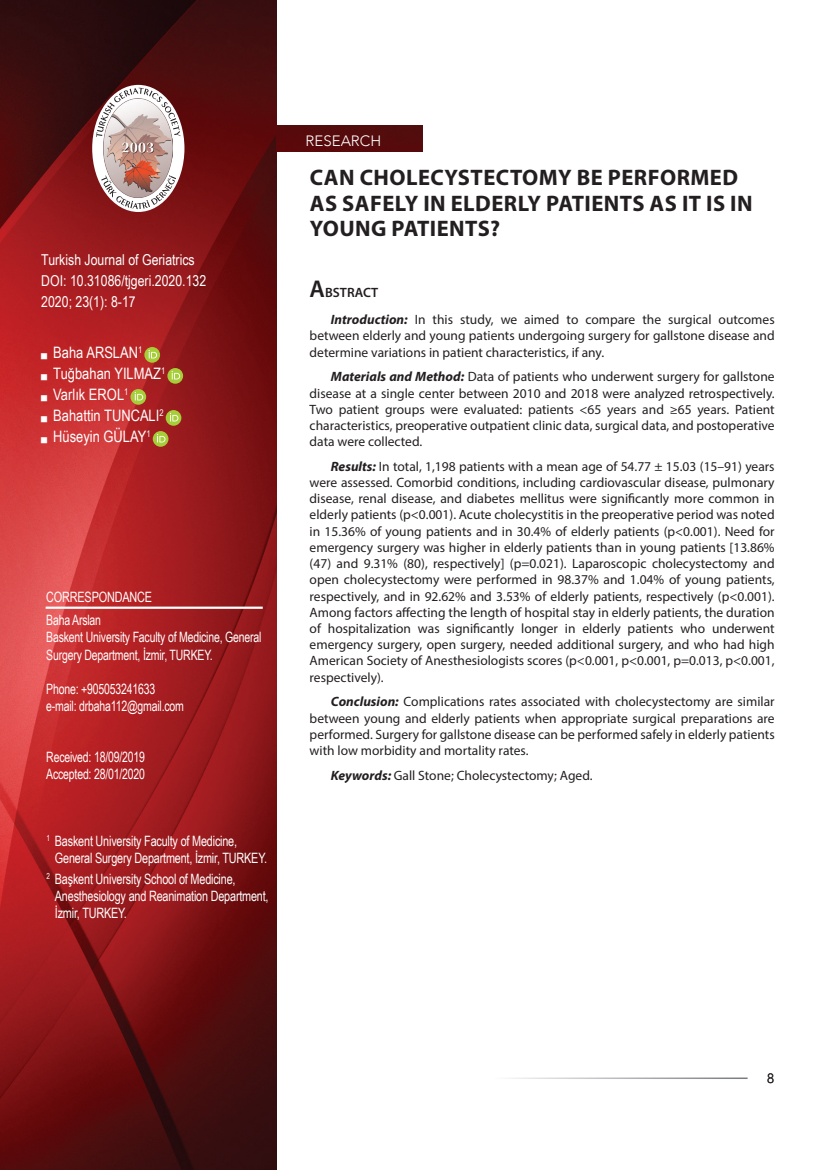
<style>
.page{position:relative;width:830px;height:1170px;background:#fff}
.page>*{position:absolute;margin:0;border:0;box-sizing:border-box;transform-origin:0 0}
.t1{font:700 22.5px/25.5px "Myriad Pro";letter-spacing:.02em;color:#231f20}
.t2{font:15.75px/21px "Arial Narrow";color:#fff}
.t3{font:15px/21px "Arial Narrow";color:#fff}
.t4{font:300 15px "Avenir";color:#fff}
.t5{font:14.25px/17.1px "Arial Narrow";letter-spacing:-.015em;color:#fff;scale:.93 1}
.t6{font:14.25px/17.1px "Arial Narrow";letter-spacing:-.015em;color:#fff;scale:.9 1}
.t7{font:13.5px/16.2px "Myriad Pro";color:#231f20;text-align:justify}
.t8{font:600 13.5px "Myriad Pro";color:#231f20}
.t9{font:300 13.5px "Avenir";color:#231f20}
.s1{font-size:24.3px}
.s2{font-weight:700;font-style:italic}
</style>
<div class="page">
<img style="left:0;top:0;width:276px;height:1169px">
<hr style="left:46px;top:606px;width:216px;height:2px;background:#fff">
<div style="left:276px;top:126px;width:146px;height:25px;background:#560a0b"></div>
<svg style="left:144px;top:347px;width:16px;height:15px"></svg>
<svg style="left:148px;top:350px;width:9px;height:8px"></svg>
<svg style="left:167px;top:368px;width:16px;height:15px"></svg>
<svg style="left:171px;top:371px;width:9px;height:8px"></svg>
<svg style="left:130px;top:389px;width:16px;height:15px"></svg>
<svg style="left:135px;top:392px;width:8px;height:8px"></svg>
<svg style="left:166px;top:410px;width:15px;height:15px"></svg>
<svg style="left:170px;top:413px;width:8px;height:8px"></svg>
<svg style="left:153px;top:431px;width:15px;height:15px"></svg>
<svg style="left:157px;top:434px;width:8px;height:8px"></svg>
<div style="left:92px;top:85px;width:92px;height:127px;background:#fff;border-radius:50%"></div>
<img style="left:104px;top:137px;width:69px;height:38px">
<svg style="left:96px;top:88px;width:84px;height:49px"></svg>
<svg style="left:101px;top:175px;width:75px;height:34px"></svg>
<svg style="left:41px;top:353px;width:6px;height:6px"></svg>
<svg style="left:41px;top:374px;width:6px;height:6px"></svg>
<svg style="left:41px;top:395px;width:6px;height:6px"></svg>
<svg style="left:41px;top:416px;width:6px;height:6px"></svg>
<svg style="left:41px;top:437px;width:6px;height:6px"></svg>
<p class="t3" style="left:41px;top:249px;width:166px">Turkish Journal of Geriatrics<br>DOI: 10.31086/tjgeri.2020.132<br>2020; 23(1): 8-17</p>
<p class="t2" style="left:53px;top:341px;width:113px">Baha ARSLAN<sup>1<br></sup>Tuğbahan YILMAZ<sup>1<br></sup>Varlık EROL<sup>1<br></sup>Bahattin TUNCALI<sup>2<br></sup>Hüseyin GÜLAY<sup>1</sup></p>
<p class="t5" style="left:46px;top:588px;width:115px">CORRESPONDANCE</p>
<p class="t6" style="left:46px;top:611px;width:240px">Baha Arslan<br>Baskent University Faculty of Medicine, General<br>Surgery Department, İzmir, TURKEY.</p>
<p class="t6" style="left:46px;top:679px;width:154px">Phone: +905053241633 e-mail: drbaha112@gmail.com</p>
<p class="t6" style="left:46px;top:748px;width:111px">Received: 18/09/2019<br>Accepted: 28/01/2020</p>
<p class="t5" style="left:55px;top:831px;width:229px;text-indent:-9px"><sup>1</sup> Baskent University Faculty of Medicine,<br>General Surgery Department, İzmir, TURKEY.</p>
<p class="t5" style="left:55px;top:870px;width:231px;text-indent:-9px"><sup>2</sup> Başkent University School of Medicine,<br>Anesthesiology and Reanimation Department,<br>İzmir, TURKEY.</p>
<p class="t4" style="left:305px;top:131px;width:77px">RESEARCH</p>
<h1 class="t1" style="left:310px;top:164px;width:444px">CAN CHOLECYSTECTOMY BE PERFORMED<br>AS SAFELY IN ELDERLY PATIENTS AS IT IS IN<br>YOUNG PATIENTS?</h1>
<p class="t8" style="left:309px;top:284px;width:70px"><span class="s1">A</span>BSTRACT</p>
<p class="t7" style="left:309px;top:311px;width:466px;text-indent:21px"><span class="s2">Introduction:</span> In this study, we aimed to compare the surgical outcomes between elderly and young patients undergoing surgery for gallstone disease and determine variations in patient characteristics, if any.</p>
<p class="t7" style="left:309px;top:368px;width:466px;text-indent:21px"><span class="s2">Materials and Method:</span> Data of patients who underwent surgery for gallstone disease at a single center between 2010 and 2018 were analyzed retrospectively.<br>Two patient groups were evaluated: patients &lt;65 years and ≥65 years. Patient characteristics, preoperative outpatient clinic data, surgical data, and postoperative data were collected.</p>
<p class="t7" style="left:309px;top:458px;width:466px;text-indent:21px"><span class="s2">Results:</span> In total, 1,198 patients with a mean age of 54.77 ± 15.03 (15–91) years were assessed. Comorbid conditions, including cardiovascular disease, pulmonary disease, renal disease, and diabetes mellitus were significantly more common in elderly patients (p&lt;0.001). Acute cholecystitis in the preoperative period was noted in 15.36% of young patients and in 30.4% of elderly patients (p&lt;0.001). Need for emergency surgery was higher in elderly patients than in young patients [13.86% (47) and 9.31% (80), respectively] (p=0.021). Laparoscopic cholecystectomy and open cholecystectomy were performed in 98.37% and 1.04% of young patients, respectively, and in 92.62% and 3.53% of elderly patients, respectively (p&lt;0.001).<br>Among factors affecting the length of hospital stay in elderly patients, the duration of hospitalization was significantly longer in elderly patients who underwent emergency surgery, open surgery, needed additional surgery, and who had high American Society of Anesthesiologists scores (p&lt;0.001, p&lt;0.001, p=0.013, p&lt;0.001, respectively).</p>
<p class="t7" style="left:309px;top:693px;width:466px;text-indent:21px"><span class="s2">Conclusion:</span> Complications rates associated with cholecystectomy are similar between young and elderly patients when appropriate surgical preparations are performed. Surgery for gallstone disease can be performed safely in elderly patients with low morbidity and mortality rates.</p>
<p class="t7" style="left:331px;top:766px;width:263px"><span class="s2">Keywords:</span> Gall Stone; Cholecystectomy; Aged.</p>
<p class="t9" style="left:766px;top:1070px;width:9px">8</p>
</div>
